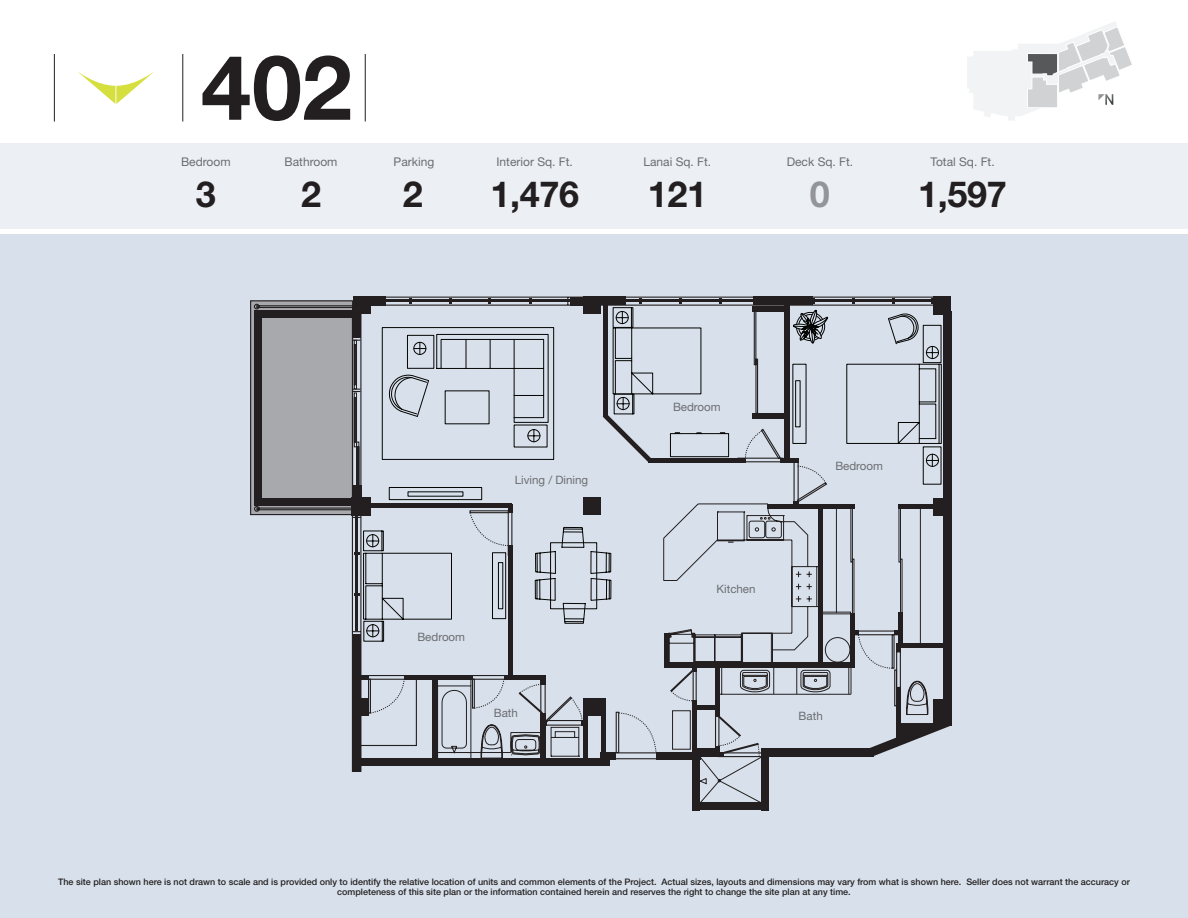
<style>
.page{position:relative;width:1188px;height:918px;background:#fff}
.page>*{position:absolute;margin:0;border:0;box-sizing:border-box;transform-origin:0 0}
.t1{font:700 36px "Helvetica Neue";letter-spacing:-.01em;color:#231f20}
.t2{font:700 36px "Helvetica Neue";color:#939598}
.t3{font:12px "Helvetica Neue";color:#6c6d70}
.t4{font:11.55px "Helvetica Neue";color:#6c6d70}
.t5{font:500 9px/10.8px "Helvetica Neue";color:#231f20;text-align:center}
</style>
<div class="page">
<svg style="left:78px;top:72px;width:76px;height:32px"></svg>
<hr style="left:54px;top:54px;width:1px;height:68px;background:#231f20">
<hr style="left:365px;top:54px;width:1px;height:68px;background:#231f20">
<hr style="left:182px;top:54px;width:1px;height:68px;background:#231f20">
<div style="left:0;top:143px;width:1188px;height:85px;background:#ecf0f5"></div>
<div style="left:0;top:235px;width:1188px;height:683px;background:#d8e1eb"></div>
<div style="left:692px;top:757px;width:8px;height:53px;background:#231f20"></div>
<div style="left:761px;top:757px;width:8px;height:53px;background:#231f20"></div>
<div style="left:693px;top:803px;width:75px;height:7px;background:#231f20"></div>
<svg style="left:250px;top:300px;width:103px;height:407px"></svg>
<svg style="left:353px;top:297px;width:598px;height:463px"></svg>
<div style="left:382px;top:327px;width:172px;height:133px;border:1px solid #050504"></div>
<svg style="left:437px;top:503px;width:415px;height:257px"></svg>
<svg style="left:466px;top:667px;width:462px;height:136px"></svg>
<svg style="left:202px;top:56px;width:148px;height:65px"></svg>
<svg style="left:967px;top:22px;width:165px;height:98px"></svg>
<p class="t3" style="left:181px;top:155px;width:51px">Bedroom</p>
<p class="t1" style="left:196px;top:172px;width:22px">3</p>
<p class="t3" style="left:285px;top:155px;width:54px">Bathroom</p>
<p class="t1" style="left:301px;top:172px;width:22px">2</p>
<p class="t3" style="left:394px;top:155px;width:42px">Parking</p>
<p class="t1" style="left:403px;top:172px;width:22px">2</p>
<p class="t3" style="left:497px;top:155px;width:78px">Interior Sq. Ft.</p>
<p class="t1" style="left:490px;top:172px;width:90px">1,476</p>
<p class="t3" style="left:643px;top:155px;width:69px">Lanai Sq. Ft.</p>
<p class="t1" style="left:648px;top:172px;width:61px">121</p>
<p class="t3" style="left:787px;top:155px;width:68px">Deck Sq. Ft.</p>
<p class="t2" style="left:810px;top:172px;width:22px">0</p>
<p class="t3" style="left:931px;top:155px;width:66px">Total Sq. Ft.</p>
<p class="t1" style="left:918px;top:172px;width:90px">1,597</p>
<p class="t4" style="left:515px;top:473px;width:75px">Living / Dining</p>
<p class="t4" style="left:673px;top:400px;width:49px">Bedroom</p>
<p class="t4" style="left:835px;top:459px;width:49px">Bedroom</p>
<p class="t4" style="left:417px;top:630px;width:49px">Bedroom</p>
<p class="t4" style="left:716px;top:582px;width:41px">Kitchen</p>
<p class="t4" style="left:494px;top:706px;width:26px">Bath</p>
<p class="t4" style="left:799px;top:709px;width:26px">Bath</p>
<p class="t5" style="left:58px;top:876px;width:1073px">The site plan shown here is not drawn to scale and is provided only to identify the relative location of units and common elements of the Project. Actual sizes, layouts and dimensions may vary from what is shown here. Seller does not warrant the accuracy or completeness of this site plan or the information contained herein and reserves the right to change the site plan at any time.</p>
</div>
